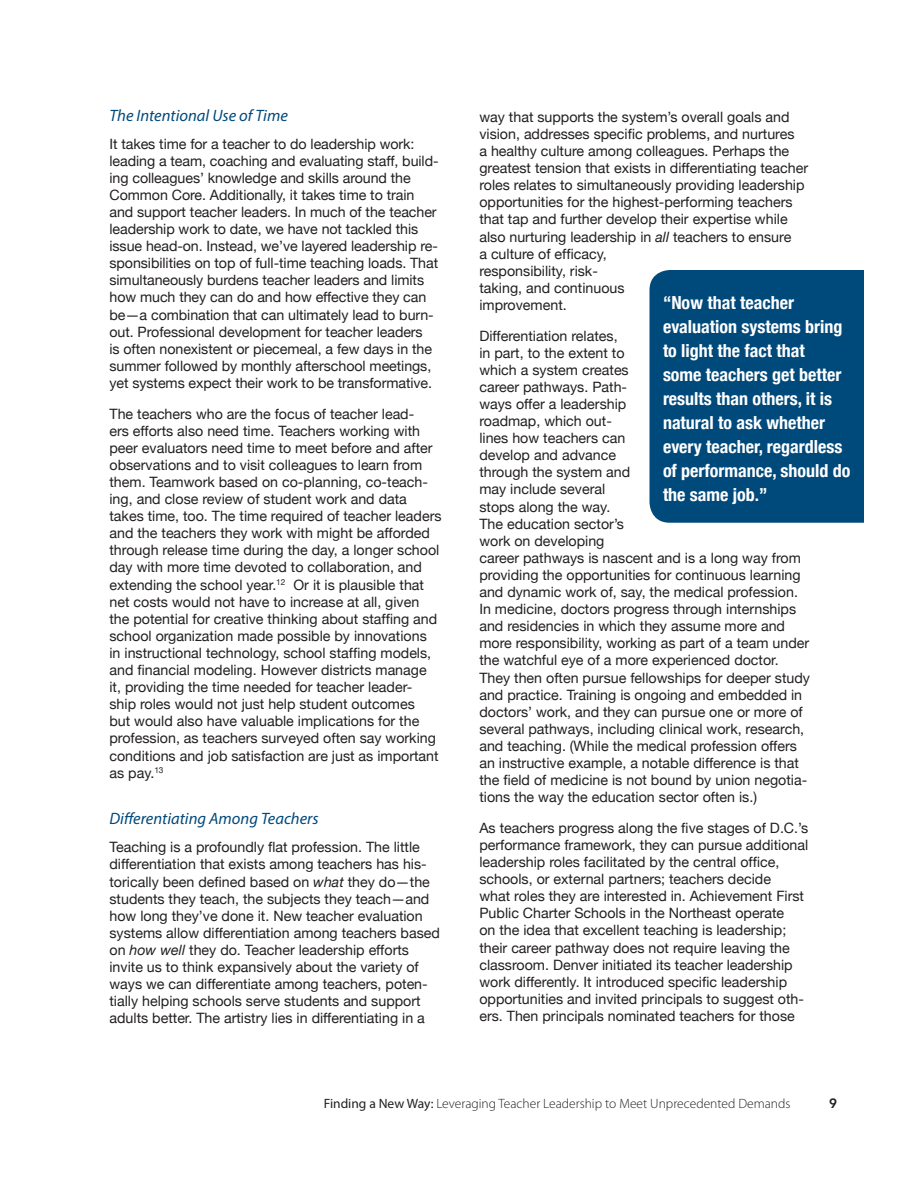
<style>
.page{position:relative;width:918px;height:1188px;background:#fff}
.page>*{position:absolute;margin:0;border:0;box-sizing:border-box;transform-origin:0 0}
.t1{font:700 condensed 18px/24px "Helvetica Neue";color:#fff}
.Subhead_TWO{font:italic 16.5px "Myriad Pro";color:#00497b}
.Body_Copy{font:14.25px/17.1px "Helvetica Neue";color:#231f20}
.t2{font:300 13.5px "Myriad Pro";color:#231f20}
.t3{font:800 13.5px "Avenir";color:#231f20}
.s1{font-style:italic}
.s2{font-weight:400}
</style>
<div class="page">
<div style="left:650px;top:270px;width:214px;height:253px;background:#00497b"></div>
<p class="Subhead_TWO" style="left:110px;top:105px;width:180px">The Intentional Use of Time</p>
<p class="Body_Copy" style="left:110px;top:135px;width:331px">It takes time for a teacher to do leadership work: leading a team, coaching and evaluating staff, build&shy;ing colleagues’ knowledge and skills around the Common Core. Additionally, it takes time to train and support teacher leaders. In much of the teacher leadership work to date, we have not tackled this issue head-on. Instead, we’ve layered leadership re&shy;sponsibilities on top of full-time teaching loads. That simultaneously burdens teacher leaders and limits how much they can do and how effective they can be—a combination that can ultimately lead to burn&shy;out. Professional development for teacher leaders<br>is often nonexistent or piecemeal, a few days in the summer followed by monthly afterschool meetings, yet systems expect their work to be transformative.</p>
<p class="Body_Copy" style="left:110px;top:405px;width:334px">The teachers who are the focus of teacher lead-<br>ers efforts also need time. Teachers working with peer evaluators need time to meet before and after observations and to visit colleagues to learn from them. Teamwork based on co-planning, co-teach&shy;ing, and close review of student work and data takes time, too. The time required of teacher leaders and the teachers they work with might be afforded through release time during the day, a longer school day with more time devoted to collaboration, and extending the school year.<sup>12</sup> Or it is plausible that net costs would not have to increase at all, given the potential for creative thinking about staffing and school organization made possible by innovations<br>in instructional technology, school staffing models, and financial modeling. However districts manage it, providing the time needed for teacher leader&shy;ship roles would not just help student outcomes<br>but would also have valuable implications for the profession, as teachers surveyed often say working conditions and job satisfaction are just as important as pay.<sup>13</sup></p>
<p class="Subhead_TWO" style="left:110px;top:809px;width:211px">Differentiating Among Teachers</p>
<p class="Body_Copy" style="left:110px;top:839px;width:332px">Teaching is a profoundly flat profession. The little differentiation that exists among teachers has his&shy;torically been defined based on <span class="s1">what</span> they do—the students they teach, the subjects they teach—and how long they’ve done it. New teacher evaluation systems allow differentiation among teachers based on <span class="s1">how well</span> they do. Teacher leadership efforts invite us to think expansively about the variety of ways we can differentiate among teachers, poten&shy;tially helping schools serve students and support adults better. The artistry lies in differentiating in a</p>
<p class="Body_Copy" style="left:479px;top:108px;width:330px">way that supports the system’s overall goals and vision, addresses specific problems, and nurtures<br>a healthy culture among colleagues. Perhaps the greatest tension that exists in differentiating teacher roles relates to simultaneously providing leadership opportunities for the highest-performing teachers that tap and further develop their expertise while also nurturing leadership in <span class="s1">all</span> teachers to ensure<br>a culture of efficacy,<br>responsibility, risk-<br>taking, and continuous<br>improvement.</p>
<p class="Body_Copy" style="left:479px;top:327px;width:332px">Differentiation relates,<br>in part, to the extent to<br>which a system creates<br>career pathways. Path-<br>ways offer a leadership<br>roadmap, which out-<br>lines how teachers can<br>develop and advance<br>through the system and<br>may include several<br>stops along the way.<br>The education sector’s<br>work on developing<br>career pathways is nascent and is a long way from providing the opportunities for continuous learning and dynamic work of, say, the medical profession.<br>In medicine, doctors progress through internships and residencies in which they assume more and more responsibility, working as part of a team under the watchful eye of a more experienced doctor.<br>They then often pursue fellowships for deeper study and practice. Training is ongoing and embedded in doctors’ work, and they can pursue one or more of several pathways, including clinical work, research, and teaching. (While the medical profession offers an instructive example, a notable difference is that the field of medicine is not bound by union negotia&shy;tions the way the education sector often is.)</p>
<p class="Body_Copy" style="left:479px;top:819px;width:330px">As teachers progress along the five stages of D.C.’s performance framework, they can pursue additional leadership roles facilitated by the central office, schools, or external partners; teachers decide<br>what roles they are interested in. Achievement First Public Charter Schools in the Northeast operate<br>on the idea that excellent teaching is leadership; their career pathway does not require leaving the classroom. Denver initiated its teacher leadership work differently. It introduced specific leadership opportunities and invited principals to suggest oth&shy;ers. Then principals nominated teachers for those</p>
<p class="t1" style="left:663px;top:290px;width:189px">“Now that teacher evaluation systems bring to light the fact that<br>some teachers get better results than others, it is natural to ask whether every teacher, regardless of performance, should do the same job.”</p>
<p class="t2" style="left:324px;top:1095px;width:468px"><span class="s2">Finding a New Way:</span> Leveraging Teacher Leadership to Meet Unprecedented Demands</p>
<p class="t3" style="left:829px;top:1095px;width:9px">9</p>
</div>
